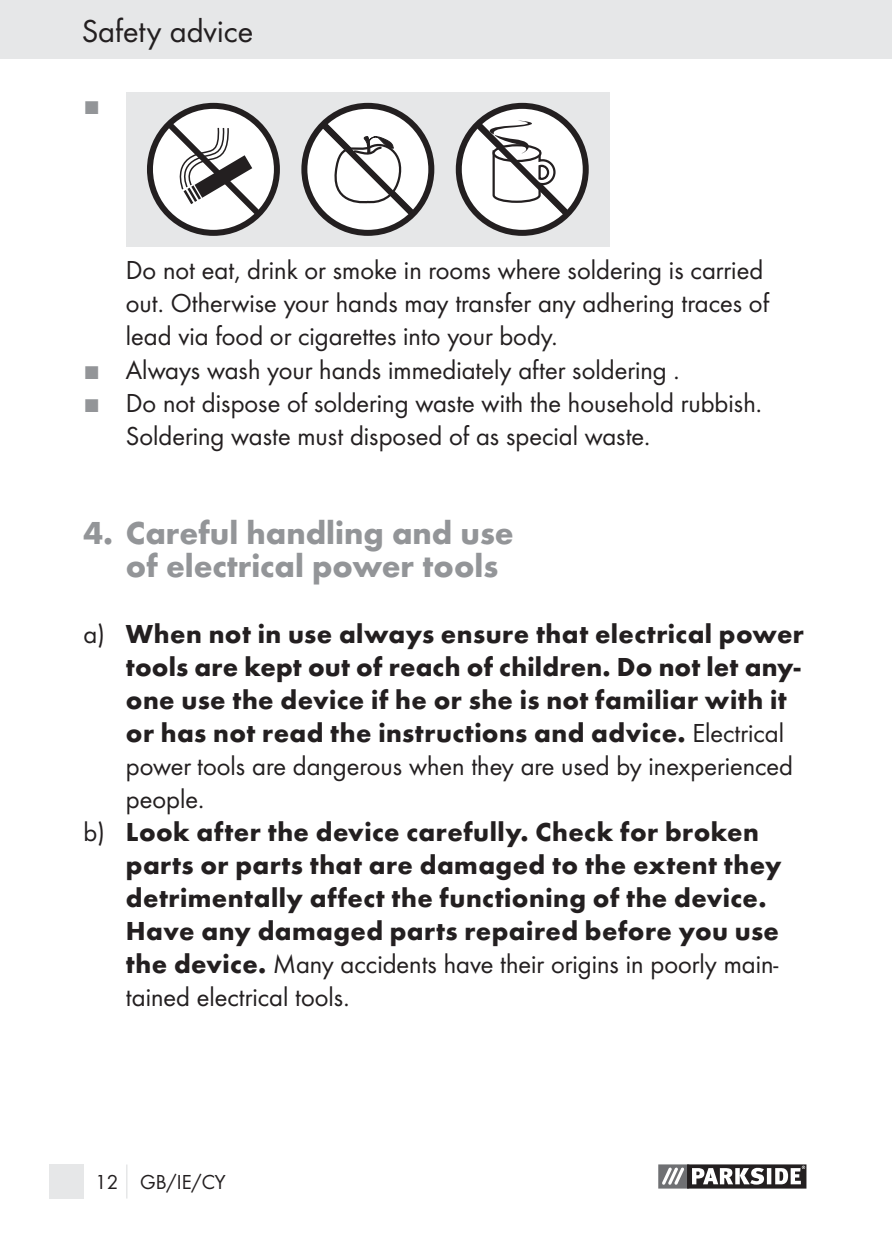
<style>
.page{position:relative;width:892px;height:1233px;background:#fff}
.page>*{position:absolute;margin:0;border:0;box-sizing:border-box;transform-origin:0 0}
.t1{font:700 33px/33px "Futura";color:#939598}
.t2{font:33px "Futura Boo";color:#231f20}
.t3{font:27px/33px "Futura Boo";color:#231f20}
.t4{font:700 27px/33px "Futura";letter-spacing:.015em;color:#231f20}
.t5{font:21px "Futura Boo";color:#231f20}
.s1{font-family:"Futura Boo";font-weight:400}
.s2{font-family:"Futura";font-weight:700}
</style>
<div class="page">
<div style="left:0;top:0;width:891px;height:59px;background:#e6e7e8"></div>
<div style="left:49px;top:1164px;width:34px;height:34px;background:#e6e7e8"></div>
<hr style="left:126px;top:1164px;width:2px;height:34px;background:#e6e7e8">
<svg style="left:658px;top:1164px;width:148px;height:24px"></svg>
<hr style="left:891px;top:0;width:1px;height:59px;background:#e6e7e8">
<div style="left:126px;top:92px;width:484px;height:154px;background:#e6e7e8"></div>
<svg style="left:150px;top:106px;width:127px;height:127px"></svg>
<svg style="left:304px;top:106px;width:127px;height:127px"></svg>
<svg style="left:459px;top:106px;width:127px;height:127px"></svg>
<p class="t2" style="left:82px;top:16px;width:173px">Safety advice</p>
<p class="t3" style="left:126px;top:255px;width:645px">Do not eat, drink or smoke in rooms where soldering is carried out. Otherwise your hands may transfer any adhering traces of lead via food or cigarettes into your body.<br>Always wash your hands immediately after soldering .<br>Do not dispose of soldering waste with the household rubbish.<br>Soldering waste must disposed of as special waste.</p>
<p class="t1" style="left:126px;top:519px;width:389px;text-indent:-43px">4. Careful handling and use of electrical power tools</p>
<p class="t4" style="left:126px;top:619px;width:679px;text-indent:-43px"><span class="s1">a)</span> When not in use always ensure that electrical power tools are kept out of reach of children. Do not let any&shy;one use the device if he or she is not familiar with it or has not read the instructions and advice. <span class="s1">Electrical</span></p>
<p class="t3" style="left:126px;top:750px;width:669px">power tools are dangerous when they are used by inexperienced people.</p>
<p class="t4" style="left:126px;top:817px;width:657px;text-indent:-43px"><span class="s1">b)</span> Look after the device carefully. Check for broken parts or parts that are damaged to the extent they detrimentally affect the functioning of the device.<br>Have any damaged parts repaired before you use</p>
<p class="t3" style="left:126px;top:948px;width:654px"><span class="s2">the device.</span> Many accidents have their origins in poorly main&shy;tained electrical tools.</p>
<p class="t5" style="left:95px;top:1172px;width:132px">12 GB/IE/CY</p>
</div>
